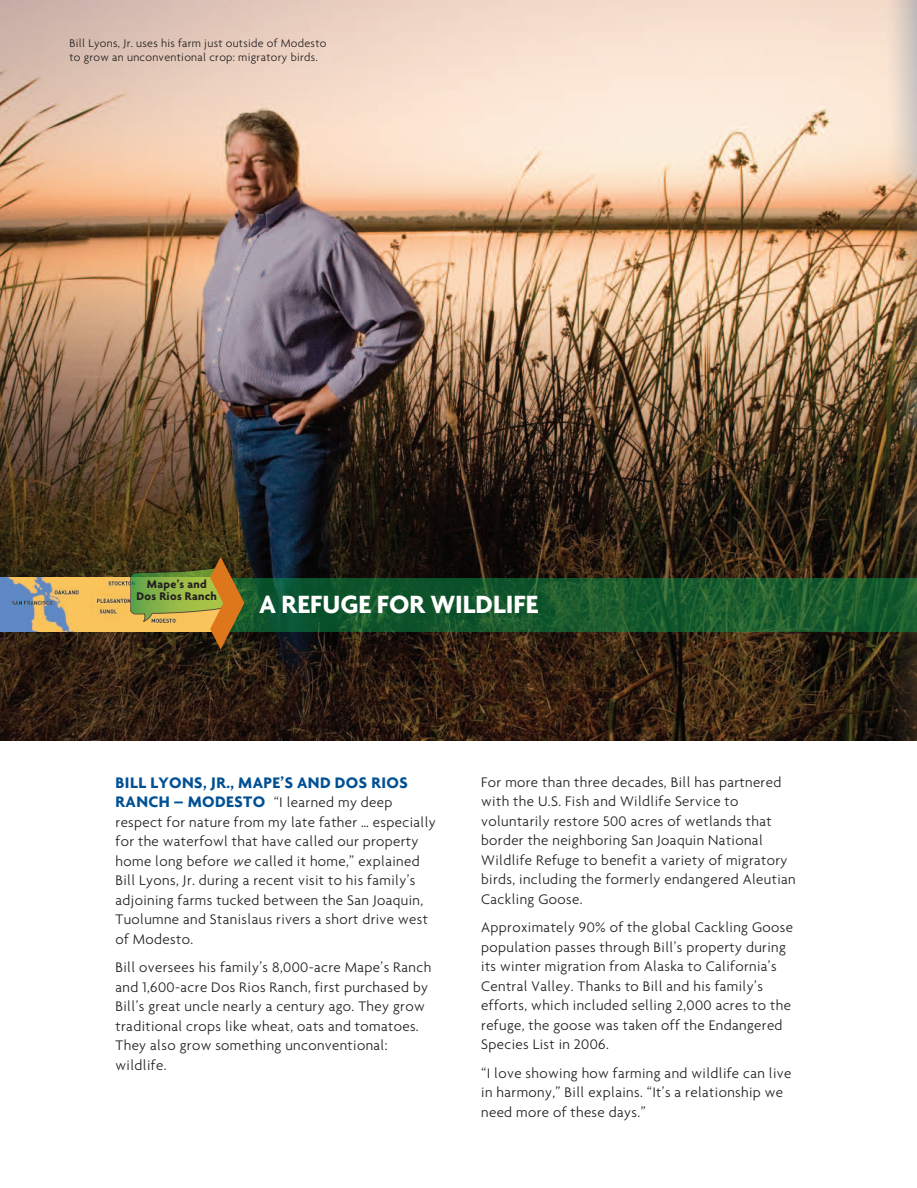
<style>
.page{position:relative;width:917px;height:1188px;background:#fff}
.page>*{position:absolute;margin:0;border:0;box-sizing:border-box;transform-origin:0 0}
.t1{font:700 27px "Agenda";color:#fff}
.t2{font:700 16.5px "Agenda";letter-spacing:.025em;color:#015094}
.t3{font:300 15px/19.5px "Agenda";letter-spacing:.025em;color:#231f20}
.t4{font:300 12px/13.5px "Agenda";letter-spacing:.025em;color:#231f20}
.t5{font:700 12px/12px "Agenda";letter-spacing:.025em;color:#231f20;text-align:center}
.s1{font-weight:700;font-size:16.5px;color:#015094}
.s2{font-style:italic}
</style>
<div class="page">
<img style="left:0;top:0;width:916px;height:741px">
<svg style="left:244px;top:578px;width:672px;height:53px;background:#16592e"></svg>
<img style="left:0;top:578px;width:130px;height:53px">
<svg style="left:130px;top:557px;width:114px;height:92px;background:#837930"></svg>
<p class="t4" style="left:69px;top:36px;width:258px">Bill Lyons, Jr. uses his farm just outside of Modesto to grow an unconventional crop: migratory birds.</p>
<p class="t5" style="left:136px;top:578px;width:82px">Mape’s and<br>Dos Rios Ranch</p>
<p class="t1" style="left:259px;top:588px;width:281px">A REFUGE FOR WILDLIFE</p>
<p class="t2" style="left:115px;top:773px;width:293px">BILL LYONS, JR., MAPE’S AND DOS RIOS</p>
<p class="t3" style="left:115px;top:793px;width:322px"><span class="s1">RANCH – MODESTO</span> “I learned my deep respect for nature from my late father … especially for the waterfowl that have called our property home long before <span class="s2">we</span> called it home,” explained Bill Lyons, Jr. during a recent visit to his family’s adjoining farms tucked between the San Joaquin, Tuolumne and Stanislaus rivers a short drive west of Modesto.</p>
<p class="t3" style="left:115px;top:958px;width:317px">Bill oversees his family’s 8,000-acre Mape’s Ranch and 1,600-acre Dos Rios Ranch, first purchased by Bill’s great uncle nearly a century ago. They grow traditional crops like wheat, oats and tomatoes.<br>They also grow something unconventional: wildlife.</p>
<p class="t3" style="left:481px;top:772px;width:316px">For more than three decades, Bill has partnered with the U.S. Fish and Wildlife Service to voluntarily restore 500 acres of wetlands that border the neighboring San Joaquin National Wildlife Refuge to benefit a variety of migratory birds, including the formerly endangered Aleutian Cackling Goose.</p>
<p class="t3" style="left:481px;top:918px;width:313px">Approximately 90% of the global Cackling Goose population passes through Bill’s property during its winter migration from Alaska to California’s Central Valley. Thanks to Bill and his family’s efforts, which included selling 2,000 acres to the refuge, the goose was taken off the Endangered Species List in 2006.</p>
<p class="t3" style="left:481px;top:1063px;width:312px">“I love showing how farming and wildlife can live in harmony,” Bill explains. “It’s a relationship we need more of these days.”</p>
</div>
